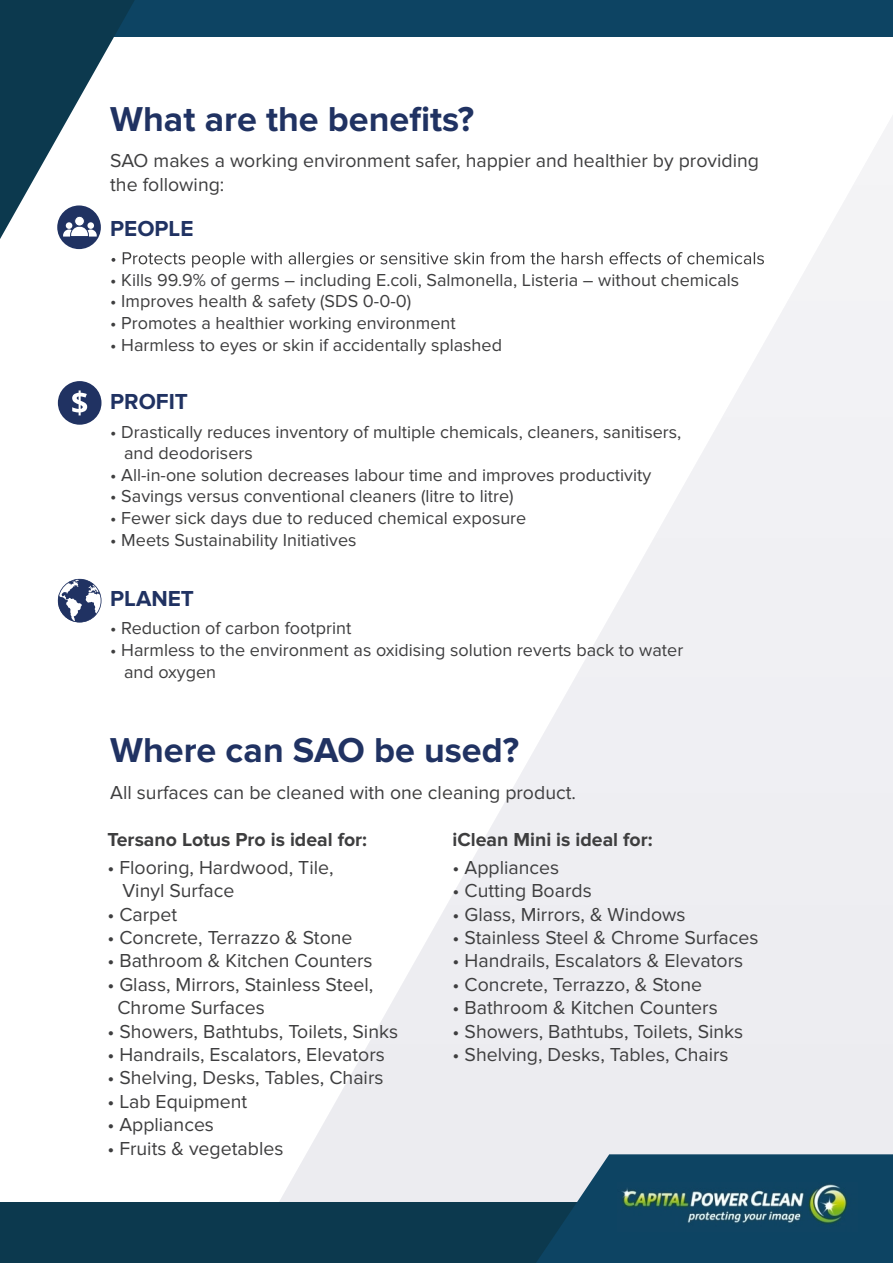
<style>
.page{position:relative;width:893px;height:1263px;background:#fff}
.page>*{position:absolute;margin:0;border:0;box-sizing:border-box;transform-origin:0 0}
.t1{font:700 35.85px "Proxima Nova";color:#203262}
.t2{font:700 22.5px "Proxima Nova";color:#203262}
.t3{font:19.5px/23.4px "Proxima Nova";color:#3e3e3f}
.t4{font:700 19.5px "Proxima Nova";color:#3e3e3f}
.t5{font:18px/21.6px "Proxima Nova";color:#3e3e3f}
</style>
<div class="page">
<div style="left:237px;top:91px;width:656px;height:1172px;background:linear-gradient(to bottom,#fff,#ededf1)"></div>
<svg style="left:112px;top:252px;width:652px;height:16px"></svg>
<svg style="left:58px;top:579px;width:43px;height:43px"></svg>
<div style="left:58px;top:381px;width:43px;height:44px;background:#203262;border-radius:50%"></div>
<svg style="left:72px;top:390px;width:15px;height:25px"></svg>
<div style="left:57px;top:205px;width:44px;height:44px;background:#203262;border-radius:50%"></div>
<div style="left:0;top:1203px;width:893px;height:60px;background:#0c394e"></div>
<svg style="left:536px;top:1154px;width:357px;height:109px;background:#245570"></svg>
<div style="left:0;top:0;width:893px;height:36px;background:#0d4463"></div>
<svg style="left:0;top:0;width:135px;height:239px"></svg>
<img style="left:618px;top:1183px;width:240px;height:48px">
<h1 class="t1" style="left:110px;top:98px;width:365px">What are the benefits?</h1>
<p class="t3" style="left:110px;top:150px;width:650px">SAO makes a working environment safer, happier and healthier by providing the following:</p>
<p class="t2" style="left:110px;top:215px;width:85px">PEOPLE</p>
<p class="t5" style="left:110px;top:269px;width:631px">• Kills 99.9% of germs – including E.coli, Salmonella, Listeria – without chemicals</p>
<p class="t5" style="left:110px;top:291px;width:303px">• Improves health &amp; safety (SDS 0-0-0)</p>
<p class="t5" style="left:110px;top:312px;width:347px">• Promotes a healthier working environment</p>
<p class="t5" style="left:110px;top:334px;width:393px">• Harmless to eyes or skin if accidentally splashed</p>
<p class="t2" style="left:110px;top:389px;width:79px">PROFIT</p>
<p class="t5" style="left:124px;top:421px;width:559px;text-indent:-14px">• Drastically reduces inventory of multiple chemicals, cleaners, sanitisers, and deodorisers</p>
<p class="t5" style="left:110px;top:464px;width:542px">• All-in-one solution decreases labour time and improves productivity</p>
<p class="t5" style="left:110px;top:486px;width:405px">• Savings versus conventional cleaners (litre to litre)</p>
<p class="t5" style="left:110px;top:507px;width:418px">• Fewer sick days due to reduced chemical exposure</p>
<p class="t5" style="left:110px;top:529px;width:248px">• Meets Sustainability Initiatives</p>
<p class="t2" style="left:110px;top:586px;width:85px">PLANET</p>
<p class="t5" style="left:110px;top:618px;width:243px">• Reduction of carbon footprint</p>
<p class="t5" style="left:124px;top:639px;width:561px;text-indent:-14px">• Harmless to the environment as oxidising solution reverts back to water and oxygen</p>
<h1 class="t1" style="left:110px;top:730px;width:410px">Where can SAO be used?</h1>
<p class="t3" style="left:110px;top:781px;width:467px">All surfaces can be cleaned with one cleaning product.</p>
<p class="t4" style="left:107px;top:829px;width:261px">Tersano Lotus Pro is ideal for:</p>
<p class="t3" style="left:122px;top:856px;width:213px;text-indent:-15px">• Flooring, Hardwood, Tile,<br>Vinyl Surface</p>
<p class="t3" style="left:107px;top:903px;width:71px">• Carpet</p>
<p class="t3" style="left:107px;top:926px;width:247px">• Concrete, Terrazzo &amp; Stone</p>
<p class="t3" style="left:107px;top:949px;width:267px">• Bathroom &amp; Kitchen Counters</p>
<p class="t3" style="left:117px;top:973px;width:257px;text-indent:-10px">• Glass, Mirrors, Stainless Steel,<br>Chrome Surfaces</p>
<p class="t3" style="left:107px;top:1020px;width:292px">• Showers, Bathtubs, Toilets, Sinks</p>
<p class="t3" style="left:107px;top:1043px;width:279px">• Handrails, Escalators, Elevators</p>
<p class="t3" style="left:107px;top:1066px;width:278px">• Shelving, Desks, Tables, Chairs</p>
<p class="t3" style="left:107px;top:1090px;width:141px">• Lab Equipment</p>
<p class="t3" style="left:107px;top:1113px;width:108px">• Appliances</p>
<p class="t3" style="left:107px;top:1137px;width:178px">• Fruits &amp; vegetables</p>
<p class="t4" style="left:453px;top:829px;width:202px">iClean Mini is ideal for:</p>
<p class="t3" style="left:453px;top:856px;width:108px">• Appliances</p>
<p class="t3" style="left:453px;top:879px;width:141px">• Cutting Boards</p>
<p class="t3" style="left:453px;top:903px;width:235px">• Glass, Mirrors, &amp; Windows</p>
<p class="t3" style="left:453px;top:926px;width:307px">• Stainless Steel &amp; Chrome Surfaces</p>
<p class="t3" style="left:453px;top:949px;width:292px">• Handrails, Escalators &amp; Elevators</p>
<p class="t3" style="left:453px;top:973px;width:251px">• Concrete, Terrazzo, &amp; Stone</p>
<p class="t3" style="left:453px;top:996px;width:267px">• Bathroom &amp; Kitchen Counters</p>
<p class="t3" style="left:453px;top:1020px;width:292px">• Showers, Bathtubs, Toilets, Sinks</p>
<p class="t3" style="left:453px;top:1043px;width:278px">• Shelving, Desks, Tables, Chairs</p>
</div>
